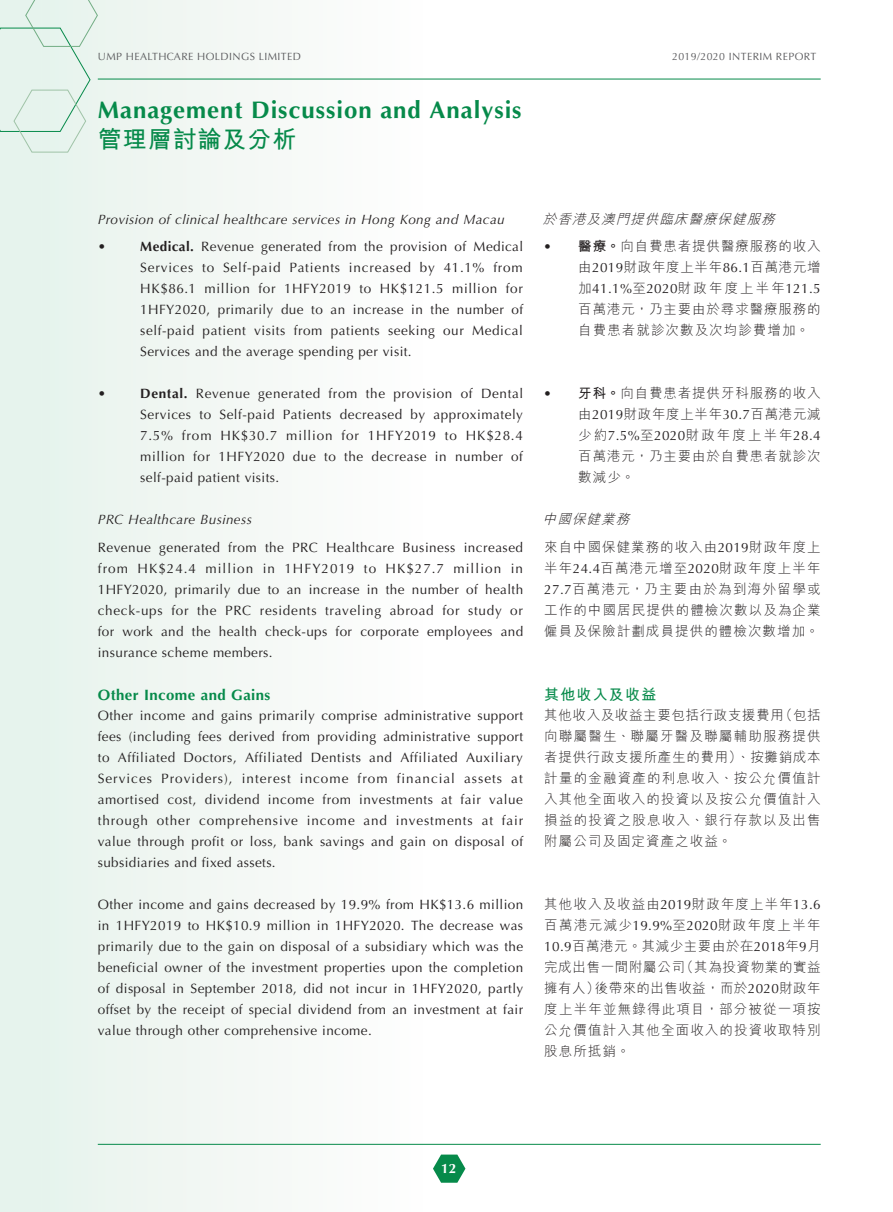
<style>
.page{position:relative;width:893px;height:1212px;background:#fff}
.page>*{position:absolute;margin:0;border:0;box-sizing:border-box;transform-origin:0 0}
.t1{font:700 24px "Optima LT Std";letter-spacing:.04em;color:#068a4a}
.t2{font:700 24px "M Hei HK";letter-spacing:.04em;color:#068a4a}
._02_H2{font:700 15px "Optima LT Std";letter-spacing:.03em;color:#068a4a}
._002_H2_c{font:700 15px "M Hei HK";letter-spacing:.08em;color:#068a4a}
._00_txt{font:13.5px/21px "Optima LT Std";letter-spacing:.03em;color:#231f20;text-align:justify}
._000_txt_c{font:300 13.5px/21px "M Hei HK";letter-spacing:.08em;color:#231f20;text-align:justify}
._04_H4{font:italic 13.5px "Optima LT Std";letter-spacing:.03em;color:#231f20}
._004_H4_c{font:italic 300 13.5px "M Hei HK";color:#231f20}
.t3{font:700 13.5px "Optima LT Std";color:#fff}
.t4{font:10.5px "Optima LT Std";letter-spacing:.04em;color:#5a5a5d}
.s1{font-weight:700}
.s2{font-family:"Optima LT Std";font-weight:400}
</style>
<div class="page">
<div style="left:0;top:0;width:449px;height:1212px;background:linear-gradient(to right,#e5f2eb,#fffefe)"></div>
<svg style="left:433px;top:1154px;width:32px;height:29px"></svg>
<hr style="left:98px;top:1144px;width:723px;height:1px;background:#068a4a">
<hr style="left:98px;top:79px;width:723px;height:1px;background:#068a4a">
<svg style="left:0;top:0;width:98px;height:153px;background:#e1f0e9"></svg>
<p class="t4" style="left:98px;top:50px;width:205px">UMP HEALTHCARE HOLDINGS LIMITED</p>
<p class="t4" style="left:672px;top:50px;width:146px">2019/2020 INTERIM REPORT</p>
<h1 class="t1" style="left:98px;top:96px;width:425px">Management Discussion and Analysis</h1>
<h1 class="t2" style="left:98px;top:121px;width:200px">管理層討論及分析</h1>
<p class="_04_H4" style="left:98px;top:211px;width:408px">Provision of clinical healthcare services in Hong Kong and Macau</p>
<p class="_00_txt" style="left:98px;top:236px;width:10px">•</p>
<p class="_00_txt" style="left:140px;top:236px;width:384px"><span class="s1">Medical.</span> Revenue generated from the provision of Medical Services to Self-paid Patients increased by 41.1% from HK$86.1 million for 1HFY2019 to HK$121.5 million for 1HFY2020, primarily due to an increase in the number of self-paid patient visits from patients seeking our Medical Services and the average spending per visit.</p>
<p class="_00_txt" style="left:98px;top:383px;width:10px">•</p>
<p class="_00_txt" style="left:140px;top:383px;width:384px"><span class="s1">Dental.</span> Revenue generated from the provision of Dental Services to Self-paid Patients decreased by approximately 7.5% from HK$30.7 million for 1HFY2019 to HK$28.4 million for 1HFY2020 due to the decrease in number of self-paid patient visits.</p>
<p class="_04_H4" style="left:98px;top:512px;width:156px">PRC Healthcare Business</p>
<p class="_00_txt" style="left:98px;top:537px;width:427px">Revenue generated from the PRC Healthcare Business increased from HK$24.4 million in 1HFY2019 to HK$27.7 million in 1HFY2020, primarily due to an increase in the number of health check-ups for the PRC residents traveling abroad for study or for work and the health check-ups for corporate employees and insurance scheme members.</p>
<p class="_02_H2" style="left:98px;top:686px;width:174px">Other Income and Gains</p>
<p class="_00_txt" style="left:98px;top:705px;width:427px">Other income and gains primarily comprise administrative support fees (including fees derived from providing administrative support to Affiliated Doctors, Affiliated Dentists and Affiliated Auxiliary Services Providers), interest income from financial assets at amortised cost, dividend income from investments at fair value through other comprehensive income and investments at fair value through profit or loss, bank savings and gain on disposal of subsidiaries and fixed assets.</p>
<p class="_00_txt" style="left:98px;top:894px;width:427px">Other income and gains decreased by 19.9% from HK$13.6 million in 1HFY2019 to HK$10.9 million in 1HFY2020. The decrease was primarily due to the gain on disposal of a subsidiary which was the beneficial owner of the investment properties upon the completion of disposal in September 2018, did not incur in 1HFY2020, partly offset by the receipt of special dividend from an investment at fair value through other comprehensive income.</p>
<p class="_004_H4_c" style="left:543px;top:209px;width:238px">於香港及澳門提供臨床醫療保健服務</p>
<p class="_000_txt_c" style="left:578px;top:235px;width:244px;text-indent:-35px"><span class="s2">•</span> <span class="s1">醫療。</span>向自費患者提供醫療服務的收入由<span class="s2">2019</span>財政年度上半年<span class="s2">86.1</span>百萬港元增加<span class="s2">41.1%</span>至<span class="s2">2020</span>財政年度上半年<span class="s2">121.5</span>百萬港元，乃主要由於尋求醫療服務的自費患者就診次數及次均診費增加。</p>
<p class="_000_txt_c" style="left:578px;top:382px;width:244px;text-indent:-35px"><span class="s2">•</span> <span class="s1">牙科。</span>向自費患者提供牙科服務的收入由<span class="s2">2019</span>財政年度上半年<span class="s2">30.7</span>百萬港元減少約<span class="s2">7.5%</span>至<span class="s2">2020</span>財政年度上半年<span class="s2">28.4</span>百萬港元，乃主要由於自費患者就診次數減少。</p>
<p class="_004_H4_c" style="left:543px;top:510px;width:93px">中國保健業務</p>
<p class="_000_txt_c" style="left:544px;top:536px;width:278px">來自中國保健業務的收入由<span class="s2">2019</span>財政年度上半年<span class="s2">24.4</span>百萬港元增至<span class="s2">2020</span>財政年度上半年<span class="s2">27.7</span>百萬港元，乃主要由於為到海外留學或工作的中國居民提供的體檢次數以及為企業僱員及保險計劃成員提供的體檢次數增加。</p>
<p class="_002_H2_c" style="left:544px;top:684px;width:114px">其他收入及收益</p>
<p class="_000_txt_c" style="left:544px;top:704px;width:278px">其他收入及收益主要包括行政支援費用（包括向聯屬醫生、聯屬牙醫及聯屬輔助服務提供者提供行政支援所產生的費用）、按攤銷成本計量的金融資產的利息收入、按公允價值計入其他全面收入的投資以及按公允價值計入損益的投資之股息收入、銀行存款以及出售附屬公司及固定資產之收益。</p>
<p class="_000_txt_c" style="left:544px;top:893px;width:278px">其他收入及收益由<span class="s2">2019</span>財政年度上半年<span class="s2">13.6</span>百萬港元減少<span class="s2">19.9%</span>至<span class="s2">2020</span>財政年度上半年<span class="s2">10.9</span>百萬港元。其減少主要由於在<span class="s2">2018</span>年<span class="s2">9</span>月完成出售一間附屬公司（其為投資物業的實益擁有人）後帶來的出售收益，而於<span class="s2">2020</span>財政年度上半年並無錄得此項目，部分被從一項按公允價值計入其他全面收入的投資收取特別股息所抵銷。</p>
<p class="t3" style="left:441px;top:1160px;width:17px">12</p>
</div>
